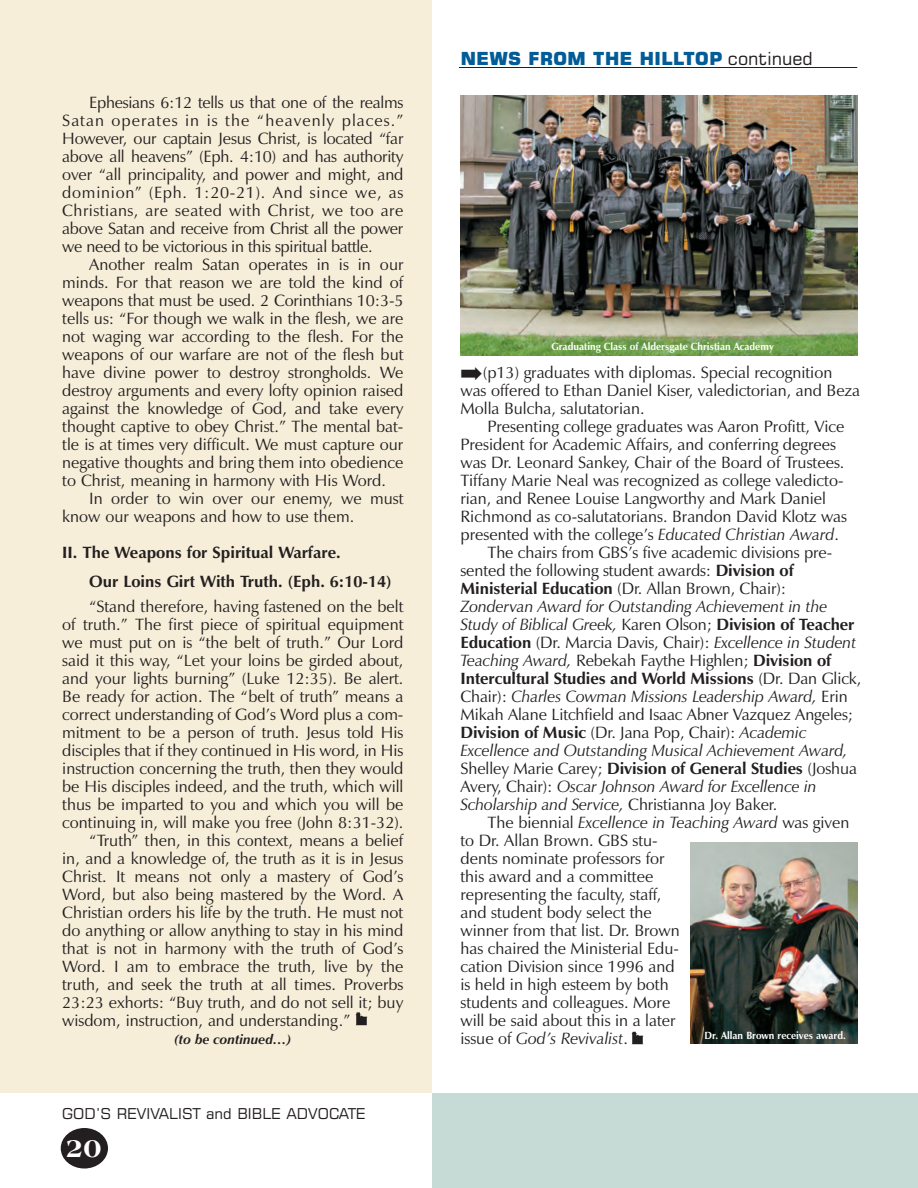
<style>
.page{position:relative;width:918px;height:1188px;background:#fff}
.page>*{position:absolute;margin:0;border:0;box-sizing:border-box;transform-origin:0 0}
.t1{font:800 27px "Americana BT";color:#fff}
.t2{font:18px "Square 721 Blk";color:#015c97}
.t3{font:16.5px/18px "Zapf Humanist 601 BT";color:#231f20}
.t4{font:italic 16.5px "Zapf Humanist 601 BT";letter-spacing:-.005em;color:#231f20}
.t5{font:700 16.5px/28.5px "Zapf Humanist 601 BT";color:#231f20}
.t6{font:15px "Square 721 BT";color:#231f20}
.t7{font:italic 700 13.5px "Zapf Humanist 601 BT";color:#231f20}
.t8{font:700 10.5px "Zapf Humanist 601 BT";color:#fff;scale:.95 1}
.s1{font-family:"Square 721 BT";color:#231f20}
.s2{font-style:italic}
.s3{font-weight:700}
.s4{font-style:normal}
.s5{font-weight:700;font-style:normal}
.s6{font-weight:400}
</style>
<div class="page">
<div style="left:61px;top:1128px;width:47px;height:41px;background:#231f20;border-radius:50%"></div>
<hr style="left:459px;top:67px;width:398px;height:1px;background:#231f20">
<img style="left:461px;top:96px;width:396px;height:260px">
<img style="left:691px;top:842px;width:166px;height:202px">
<div style="left:432px;top:1094px;width:486px;height:94px;background:#c7dbd6"></div>
<svg style="left:632px;top:1031px;width:11px;height:13px"></svg>
<div style="left:0;top:0;width:432px;height:1093px;background:#f6eed9"></div>
<svg style="left:356px;top:1012px;width:11px;height:13px"></svg>
<p class="t3" style="left:62px;top:95px;width:343px;text-align:justify;text-indent:27px">Ephesians 6:12 tells us that one of the realms Satan operates in is the “heavenly places.” However, our captain Jesus Christ, is located “far above all heavens” (Eph. 4:10) and has authority over “all principality, and power and might, and dominion” (Eph. 1:20-21). And since we, as Christians, are seated with Christ, we too are above Satan and receive from Christ all the power we need to be victorious in this spiritual battle.</p>
<p class="t3" style="left:62px;top:257px;width:343px;text-align:justify;text-indent:27px">Another realm Satan operates in is in our minds. For that reason we are told the kind of weapons that must be used. 2 Corinthians 10:3-5 tells us: “For though we walk in the flesh, we are not waging war according to the flesh. For the weapons of our warfare are not of the flesh but have divine power to destroy strongholds. We destroy arguments and every lofty opinion raised against the knowledge of God, and take every thought captive to obey Christ.” The mental bat&shy;tle is at times very difficult. We must capture our negative thoughts and bring them into obedience to Christ, meaning in harmony with His Word.</p>
<p class="t3" style="left:62px;top:491px;width:343px;text-indent:27px">In order to win over our enemy, we must know our weapons and how to use them.</p>
<p class="t5" style="left:89px;top:540px;width:304px;text-indent:-27px">II. The Weapons for Spiritual Warfare.<br>Our Loins Girt With Truth. (Eph. 6:10-14)</p>
<p class="t3" style="left:89px;top:599px;width:316px">“Stand therefore, having fastened on the belt</p>
<p class="t3" style="left:62px;top:617px;width:343px">of truth.” The first piece of spiritual equipment</p>
<p class="t3" style="left:62px;top:635px;width:343px">we must put on is “the belt of truth.” Our Lord</p>
<p class="t3" style="left:62px;top:653px;width:343px">said it this way, “Let your loins be girded about,</p>
<p class="t3" style="left:62px;top:671px;width:343px">and your lights burning” (Luke 12:35). Be alert.</p>
<p class="t3" style="left:62px;top:689px;width:343px">Be ready for action. The “belt of truth” means a</p>
<p class="t3" style="left:62px;top:707px;width:343px">correct understanding of God’s Word plus a com-</p>
<p class="t3" style="left:62px;top:725px;width:343px">mitment to be a person of truth. Jesus told His</p>
<p class="t3" style="left:62px;top:743px;width:343px">disciples that if they continued in His word, in His</p>
<p class="t3" style="left:62px;top:761px;width:343px">instruction concerning the truth, then they would</p>
<p class="t3" style="left:62px;top:779px;width:343px">be His disciples indeed, and the truth, which will</p>
<p class="t3" style="left:62px;top:797px;width:343px">thus be imparted to you and which you will be</p>
<p class="t3" style="left:62px;top:815px;width:343px">continuing in, will make you free (John 8:31-32).</p>
<p class="t3" style="left:89px;top:833px;width:316px">“Truth” then, in this context, means a belief</p>
<p class="t3" style="left:62px;top:851px;width:343px">in, and a knowledge of, the truth as it is in Jesus</p>
<p class="t3" style="left:62px;top:869px;width:343px">Christ. It means not only a mastery of God’s</p>
<p class="t3" style="left:62px;top:887px;width:343px">Word, but also being mastered by the Word. A</p>
<p class="t3" style="left:62px;top:905px;width:343px">Christian orders his life by the truth. He must not</p>
<p class="t3" style="left:62px;top:923px;width:343px">do anything or allow anything to stay in his mind</p>
<p class="t3" style="left:62px;top:941px;width:343px">that is not in harmony with the truth of God’s</p>
<p class="t3" style="left:62px;top:959px;width:343px">Word. I am to embrace the truth, live by the</p>
<p class="t3" style="left:62px;top:977px;width:343px">truth, and seek the truth at all times. Proverbs</p>
<p class="t3" style="left:62px;top:995px;width:343px">23:23 exhorts: “Buy truth, and do not sell it; buy</p>
<p class="t3" style="left:62px;top:1013px;width:290px">wisdom, instruction, and understanding.”</p>
<p class="t7" style="left:175px;top:1034px;width:118px">(to be continued…)</p>
<p class="t6" style="left:62px;top:1108px;width:305px">GOD’S REVIVALIST and BIBLE ADVOCATE</p>
<h1 class="t1" style="left:66px;top:1137px;width:37px">20</h1>
<p class="t2" style="left:460px;top:52px;width:354px">NEWS FROM THE HILLTOP <span class="s1">continued</span></p>
<p class="t8" style="left:551px;top:342px;width:236px">Graduating Class of Aldersgate Christian Academy</p>
<p class="t3" style="left:460px;top:365px;width:401px">➡(p13) graduates with diplomas. Special recognition was offered to Ethan Daniel Kiser, valedictorian, and Beza<br>Molla Bulcha, salutatorian.</p>
<p class="t3" style="left:487px;top:419px;width:359px">Presenting college graduates was Aaron Profitt, Vice</p>
<p class="t3" style="left:460px;top:437px;width:377px">President for Academic Affairs, and conferring degrees</p>
<p class="t3" style="left:460px;top:455px;width:385px">was Dr. Leonard Sankey, Chair of the Board of Trustees.</p>
<p class="t3" style="left:460px;top:473px;width:385px">Tiffany Marie Neal was recognized as college valedicto-</p>
<p class="t3" style="left:460px;top:491px;width:367px">rian, and Renee Louise Langworthy and Mark Daniel</p>
<p class="t3" style="left:460px;top:509px;width:388px">Richmond as co-salutatorians. Brandon David Klotz was</p>
<p class="t3" style="left:460px;top:527px;width:380px">presented with the college’s <span class="s2">Educated Christian Award</span>.</p>
<p class="t3" style="left:487px;top:545px;width:346px">The chairs from GBS’s five academic divisions pre-</p>
<p class="t3" style="left:460px;top:563px;width:335px">sented the following student awards: <span class="s3">Division of</span></p>
<p class="t3" style="left:460px;top:581px;width:327px"><span class="s3">Ministerial Education</span> (Dr. Allan Brown, Chair):</p>
<p class="t4" style="left:460px;top:600px;width:368px">Zondervan Award for Outstanding Achievement in the</p>
<p class="t4" style="left:460px;top:618px;width:396px">Study of Biblical Greek, <span class="s4">Karen Olson;</span> <span class="s5">Division of Teacher</span></p>
<p class="t3" style="left:460px;top:635px;width:397px"><span class="s3">Education</span> (Dr. Marcia Davis, Chair): <span class="s2">Excellence in Student</span></p>
<p class="t3" style="left:460px;top:653px;width:372px"><span class="s2">Teaching Award,</span> Rebekah Faythe Highlen; <span class="s3">Division of</span></p>
<p class="t5" style="left:460px;top:666px;width:402px">Intercultural Studies and World Missions <span class="s6">(Dr. Dan Glick,</span></p>
<p class="t4" style="left:460px;top:690px;width:389px"><span class="s4">Chair):</span> Charles Cowman Missions Leadership Award, <span class="s4">Erin</span></p>
<p class="t3" style="left:460px;top:707px;width:394px">Mikah Alane Litchfield and Isaac Abner Vazquez Angeles;</p>
<p class="t3" style="left:460px;top:725px;width:348px"><span class="s3">Division of Music</span> (Dr. Jana Pop, Chair): <span class="s2">Academic</span></p>
<p class="t4" style="left:460px;top:744px;width:389px">Excellence and Outstanding Musical Achievement Award,</p>
<p class="t3" style="left:460px;top:761px;width:398px">Shelley Marie Carey; <span class="s3">Division of General Studies</span> (Joshua</p>
<p class="t4" style="left:460px;top:780px;width:358px"><span class="s4">Avery, Chair):</span> Oscar Johnson Award for Excellence in</p>
<p class="t4" style="left:460px;top:798px;width:318px">Scholarship and Service, <span class="s4">Christianna Joy Baker.</span></p>
<p class="t4" style="left:487px;top:816px;width:363px"><span class="s4">The biennial</span> Excellence in Teaching Award <span class="s4">was given</span></p>
<p class="t3" style="left:460px;top:833px;width:199px">to Dr. Allan Brown. GBS stu-</p>
<p class="t3" style="left:460px;top:851px;width:206px">dents nominate professors for</p>
<p class="t3" style="left:460px;top:869px;width:194px">this award and a committee</p>
<p class="t3" style="left:460px;top:887px;width:202px">representing the faculty, staff,</p>
<p class="t3" style="left:460px;top:905px;width:193px">and student body select the</p>
<p class="t3" style="left:460px;top:923px;width:221px">winner from that list. Dr. Brown</p>
<p class="t3" style="left:460px;top:941px;width:220px">has chaired the Ministerial Edu-</p>
<p class="t3" style="left:460px;top:959px;width:216px">cation Division since 1996 and</p>
<p class="t3" style="left:460px;top:977px;width:210px">is held in high esteem by both</p>
<p class="t3" style="left:460px;top:995px;width:211px">students and colleagues. More</p>
<p class="t3" style="left:460px;top:1013px;width:217px">will be said about this in a later</p>
<p class="t4" style="left:460px;top:1032px;width:169px"><span class="s4">issue of</span> God’s Revivalist<span class="s4">.</span></p>
<p class="t8" style="left:704px;top:1031px;width:150px">Dr. Allan Brown receives award.</p>
</div>
